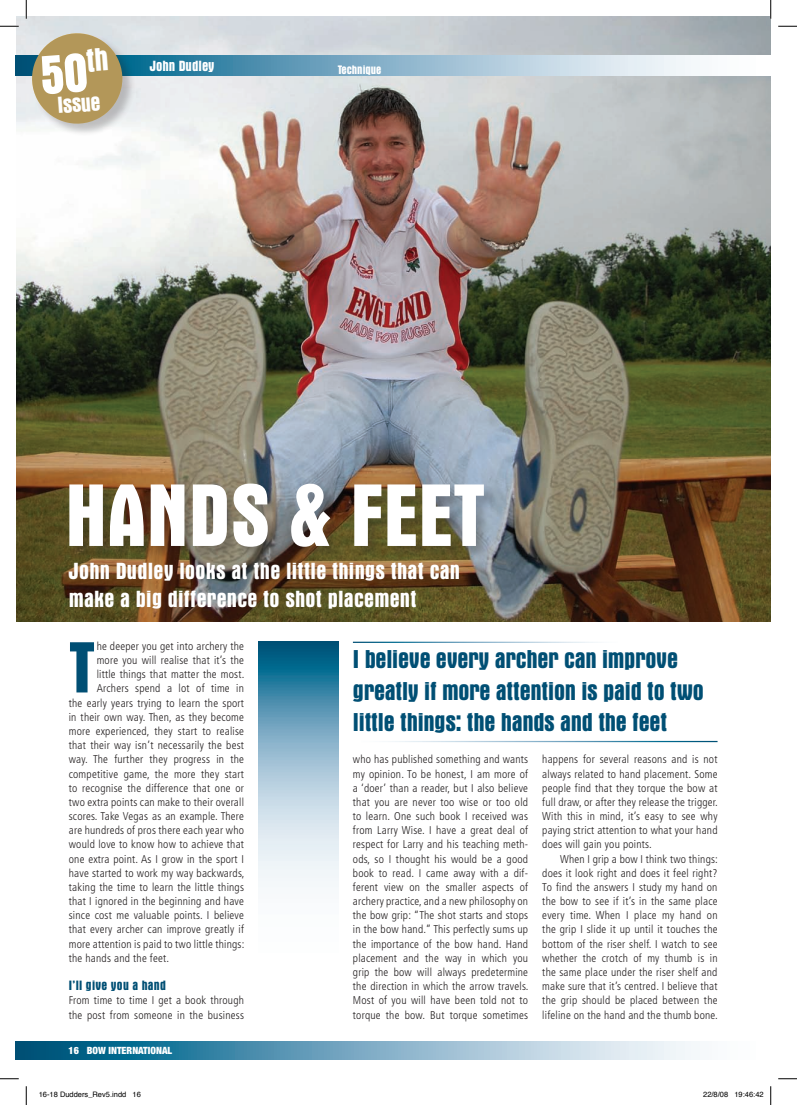
<style>
.page{position:relative;width:797px;height:1105px;background:#fff}
.page>*{position:absolute;margin:0;border:0;box-sizing:border-box;transform-origin:0 0}
.t1{font:700 condensed 90px "Aurora BT";color:#fff}
.t2{font:700 condensed 73.5px "Aurora BT";color:#004f74}
.t3{font:700 condensed 56.75px "Aurora BT";color:#fff}
.t4{font:700 condensed 26.25px/31.2px "Aurora BT";letter-spacing:-.01em;color:#004f74}
.t5{font:700 condensed 23.75px/28.5px "Aurora BT";letter-spacing:.01em;color:#fff}
.t6{font:700 condensed 23.62px "Aurora BT";color:#fff}
.t7{font:700 condensed 15px "Aurora BT";color:#fff}
.t8{font:700 condensed 13.75px "Aurora BT";letter-spacing:.02em;color:#004f74}
.t9{font:700 condensed 12.5px "Aurora BT";color:#fff}
.t10{font:300 condensed 11.25px/14.1px "Frutiger";letter-spacing:.02em;color:#231f20;text-align:justify}
.t11{font:900 condensed 10px "Helvetica Neue";color:#fff}
.t12{font:7.5px "Helvetica";color:#000}
</style>
<div class="page">
<img style="left:16px;top:17px;width:754px;height:604px">
<svg style="left:16px;top:56px;width:754px;height:20px"></svg>
<svg style="left:16px;top:1042px;width:684px;height:17px;background:#74a7bf"></svg>
<div style="left:70px;top:483px;width:428px;height:77px;background:#231f20;opacity:.25"></div>
<svg style="left:258px;top:642px;width:80px;height:245px;background:#8fb8cc"></svg>
<div style="left:32px;top:34px;width:104px;height:104px;background:#231f20;opacity:.25"></div>
<svg style="left:26px;top:27px;width:103px;height:103px;background:#bbaf8b"></svg>
<svg style="left:0;top:25px;width:19px;height:2px"></svg>
<svg style="left:778px;top:25px;width:19px;height:2px"></svg>
<svg style="left:0;top:1078px;width:19px;height:1px"></svg>
<svg style="left:778px;top:1078px;width:19px;height:1px"></svg>
<svg style="left:25px;top:0;width:2px;height:19px"></svg>
<svg style="left:25px;top:1086px;width:2px;height:19px"></svg>
<svg style="left:770px;top:0;width:1px;height:19px"></svg>
<svg style="left:770px;top:1086px;width:1px;height:19px"></svg>
<h3 class="t3" style="left:38px;top:43px;width:71px;rotate:-4deg">50<sup>th</sup></h3>
<h3 class="t6" style="left:56px;top:92px;width:45px;rotate:-4deg">Issue</h3>
<h3 class="t7" style="left:150px;top:58px;width:66px">John Dudley</h3>
<p class="t9" style="left:338px;top:63px;width:45px">Technique</p>
<h1 class="t1" style="left:65px;top:464px;width:421px">HANDS &amp; FEET</h1>
<h3 class="t5" style="left:69px;top:557px;width:393px">John Dudley looks at the little things that can make a big difference to shot placement</h3>
<h2 class="t2" style="left:69px;top:626px;width:28px">T</h2>
<p class="t10" style="left:97px;top:639px;width:149px">he deeper you get into archery the</p>
<p class="t10" style="left:97px;top:653px;width:149px">more you will realise that it’s the</p>
<p class="t10" style="left:97px;top:667px;width:149px">little things that matter the most.</p>
<p class="t10" style="left:97px;top:682px;width:149px">Archers spend a lot of time in</p>
<p class="t10" style="left:69px;top:696px;width:177px">the early years trying to learn the sport</p>
<p class="t10" style="left:69px;top:710px;width:177px">in their own way. Then, as they become</p>
<p class="t10" style="left:69px;top:724px;width:177px">more experienced, they start to realise</p>
<p class="t10" style="left:69px;top:738px;width:177px">that their way isn’t necessarily the best</p>
<p class="t10" style="left:69px;top:752px;width:177px">way. The further they progress in the</p>
<p class="t10" style="left:69px;top:767px;width:177px">competitive game, the more they start</p>
<p class="t10" style="left:69px;top:781px;width:177px">to recognise the difference that one or</p>
<p class="t10" style="left:69px;top:795px;width:177px">two extra points can make to their overall</p>
<p class="t10" style="left:69px;top:809px;width:177px">scores. Take Vegas as an example. There</p>
<p class="t10" style="left:69px;top:823px;width:177px">are hundreds of pros there each year who</p>
<p class="t10" style="left:69px;top:838px;width:177px">would love to know how to achieve that</p>
<p class="t10" style="left:69px;top:852px;width:177px">one extra point. As I grow in the sport I</p>
<p class="t10" style="left:69px;top:866px;width:177px">have started to work my way backwards,</p>
<p class="t10" style="left:69px;top:880px;width:177px">taking the time to learn the little things</p>
<p class="t10" style="left:69px;top:894px;width:177px">that I ignored in the beginning and have</p>
<p class="t10" style="left:69px;top:908px;width:177px">since cost me valuable points. I believe</p>
<p class="t10" style="left:69px;top:923px;width:177px">that every archer can improve greatly if</p>
<p class="t10" style="left:69px;top:937px;width:177px">more attention is paid to two little things:</p>
<p class="t10" style="left:69px;top:951px;width:102px">the hands and the feet.</p>
<p class="t8" style="left:69px;top:978px;width:99px">I’ll give you a hand</p>
<p class="t10" style="left:69px;top:993px;width:177px">From time to time I get a book through the post from someone in the business</p>
<p class="t11" style="left:69px;top:1044px;width:105px">16 BOW INTERNATIONAL</p>
<h3 class="t4" style="left:353px;top:644px;width:352px">I believe every archer can improve greatly if more attention is paid to two little things: the hands and the feet</h3>
<p class="t10" style="left:353px;top:752px;width:177px">who has published something and wants my opinion. To be honest, I am more of a ‘doer’ than a reader, but I also believe that you are never too wise or too old to learn. One such book I received was from Larry Wise. I have a great deal of respect for Larry and his teaching meth&shy;ods, so I thought his would be a good book to read. I came away with a dif&shy;ferent view on the smaller aspects of archery practice, and a new philosophy on the bow grip: “The shot starts and stops in the bow hand.” This perfectly sums up the importance of the bow hand. Hand placement and the way in which you grip the bow will always predetermine the direction in which the arrow travels.<br>Most of you will have been told not to torque the bow. But torque sometimes</p>
<p class="t10" style="left:542px;top:752px;width:177px">happens for several reasons and is not always related to hand placement. Some people find that they torque the bow at full draw, or after they release the trigger.<br>With this in mind, it’s easy to see why paying strict attention to what your hand does will gain you points.</p>
<p class="t10" style="left:542px;top:852px;width:177px;text-indent:18px">When I grip a bow I think two things: does it look right and does it feel right?<br>To find the answers I study my hand on the bow to see if it’s in the same place every time. When I place my hand on the grip I slide it up until it touches the bottom of the riser shelf. I watch to see whether the crotch of my thumb is in the same place under the riser shelf and make sure that it’s centred. I believe that the grip should be placed between the lifeline on the hand and the thumb bone.</p>
<p class="t12" style="left:39px;top:1089px;width:104px">16-18 Dudders_Rev5.indd 16</p>
<p class="t12" style="left:703px;top:1089px;width:62px">22/8/08 19:46:42</p>
</div>
